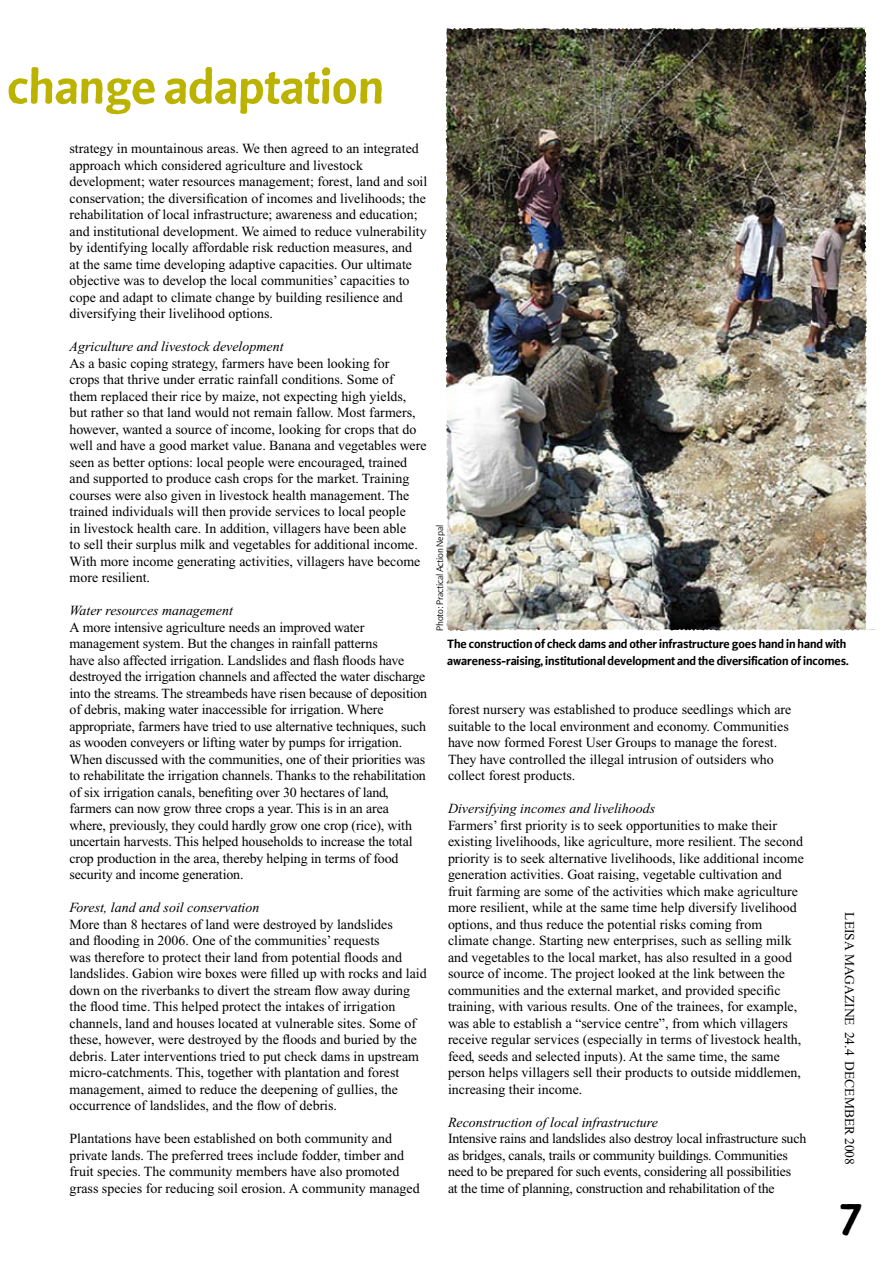
<style>
.page{position:relative;width:893px;height:1263px;background:#fff}
.page>*{position:absolute;margin:0;border:0;box-sizing:border-box;transform-origin:0 0}
.t1{font:54px "Beo Sans Bold R11";color:#bbb300}
.t2{font:48px "Beo Sans Bold R11";color:#000}
.t3{font:13.95px/16.5px "Times New Roman";color:#000}
.t4{font:italic 13.95px "Times New Roman";color:#000}
.t5{font:13.5px/16.5px "Beo Sans Bold R11";letter-spacing:-.005em;color:#000}
.t6{font:13.5px "Times New Roman";color:#000}
.t7{font:10.5px "Beo Sans R11";letter-spacing:-.005em;color:#000}
</style>
<div class="page">
<img style="left:445px;top:27px;width:431px;height:604px">
<h1 class="t1" style="left:7px;top:60px;width:378px">change adaptation</h1>
<p class="t3" style="left:70px;top:140px;width:359px">strategy in mountainous areas. We then agreed to an integrated approach which considered agriculture and livestock development; water resources management; forest, land and soil conservation; the diversification of incomes and livelihoods; the rehabilitation of local infrastructure; awareness and education; and institutional development. We aimed to reduce vulnerability by identifying locally affordable risk reduction measures, and<br>at the same time developing adaptive capacities. Our ultimate objective was to develop the local communities’ capacities to cope and adapt to climate change by building resilience and diversifying their livelihood options.</p>
<p class="t4" style="left:70px;top:339px;width:216px">Agriculture and livestock development</p>
<p class="t3" style="left:70px;top:355px;width:359px">As a basic coping strategy, farmers have been looking for<br>crops that thrive under erratic rainfall conditions. Some of<br>them replaced their rice by maize, not expecting high yields, but rather so that land would not remain fallow. Most farmers, however, wanted a source of income, looking for crops that do well and have a good market value. Banana and vegetables were seen as better options: local people were encouraged, trained and supported to produce cash crops for the market. Training courses were also given in livestock health management. The trained individuals will then provide services to local people<br>in livestock health care. In addition, villagers have been able<br>to sell their surplus milk and vegetables for additional income.<br>With more income generating activities, villagers have become more resilient.</p>
<p class="t4" style="left:70px;top:603px;width:165px">Water resources management</p>
<p class="t3" style="left:70px;top:619px;width:359px">A more intensive agriculture needs an improved water management system. But the changes in rainfall patterns<br>have also affected irrigation. Landslides and flash floods have destroyed the irrigation channels and affected the water discharge into the streams. The streambeds have risen because of deposition of debris, making water inaccessible for irrigation. Where appropriate, farmers have tried to use alternative techniques, such as wooden conveyers or lifting water by pumps for irrigation.<br>When discussed with the communities, one of their priorities was to rehabilitate the irrigation channels. Thanks to the rehabilitation of six irrigation canals, benefiting over 30 hectares of land, farmers can now grow three crops a year. This is in an area where, previously, they could hardly grow one crop (rice), with uncertain harvests. This helped households to increase the total crop production in the area, thereby helping in terms of food security and income generation.</p>
<p class="t4" style="left:70px;top:900px;width:191px">Forest, land and soil conservation</p>
<p class="t3" style="left:70px;top:916px;width:359px">More than 8 hectares of land were destroyed by landslides<br>and flooding in 2006. One of the communities’ requests<br>was therefore to protect their land from potential floods and landslides. Gabion wire boxes were filled up with rocks and laid down on the riverbanks to divert the stream flow away during the flood time. This helped protect the intakes of irrigation channels, land and houses located at vulnerable sites. Some of these, however, were destroyed by the floods and buried by the debris. Later interventions tried to put check dams in upstream micro-catchments. This, together with plantation and forest management, aimed to reduce the deepening of gullies, the occurrence of landslides, and the flow of debris.</p>
<p class="t3" style="left:70px;top:1130px;width:352px">Plantations have been established on both community and private lands. The preferred trees include fodder, timber and fruit species. The community members have also promoted grass species for reducing soil erosion. A community managed</p>
<p class="t7" style="left:435px;top:631px;width:107px;rotate:-90deg">Photo: Practical Action Nepal</p>
<p class="t5" style="left:447px;top:636px;width:403px">The construction of check dams and other infrastructure goes hand in hand with awareness-raising, institutional development and the diversification of incomes.</p>
<p class="t3" style="left:448px;top:701px;width:345px">forest nursery was established to produce seedlings which are suitable to the local environment and economy. Communities have now formed Forest User Groups to manage the forest.<br>They have controlled the illegal intrusion of outsiders who collect forest products.</p>
<p class="t4" style="left:448px;top:801px;width:209px">Diversifying incomes and livelihoods</p>
<p class="t3" style="left:448px;top:817px;width:357px">Farmers’ first priority is to seek opportunities to make their existing livelihoods, like agriculture, more resilient. The second priority is to seek alternative livelihoods, like additional income generation activities. Goat raising, vegetable cultivation and fruit farming are some of the activities which make agriculture more resilient, while at the same time help diversify livelihood options, and thus reduce the potential risks coming from climate change. Starting new enterprises, such as selling milk and vegetables to the local market, has also resulted in a good source of income. The project looked at the link between the communities and the external market, and provided specific training, with various results. One of the trainees, for example, was able to establish a “service centre”, from which villagers receive regular services (especially in terms of livestock health, feed, seeds and selected inputs). At the same time, the same person helps villagers sell their products to outside middlemen, increasing their income.</p>
<p class="t4" style="left:448px;top:1114px;width:212px">Reconstruction of local infrastructure</p>
<p class="t3" style="left:448px;top:1130px;width:360px">Intensive rains and landslides also destroy local infrastructure such as bridges, canals, trails or community buildings. Communities need to be prepared for such events, considering all possibilities<br>at the time of planning, construction and rehabilitation of the</p>
<p class="t6" style="left:857px;top:912px;width:254px;rotate:90deg">LEISA Magazine 24.4 december 2008</p>
<h2 class="t2" style="left:837px;top:1187px;width:28px">7</h2>
</div>
